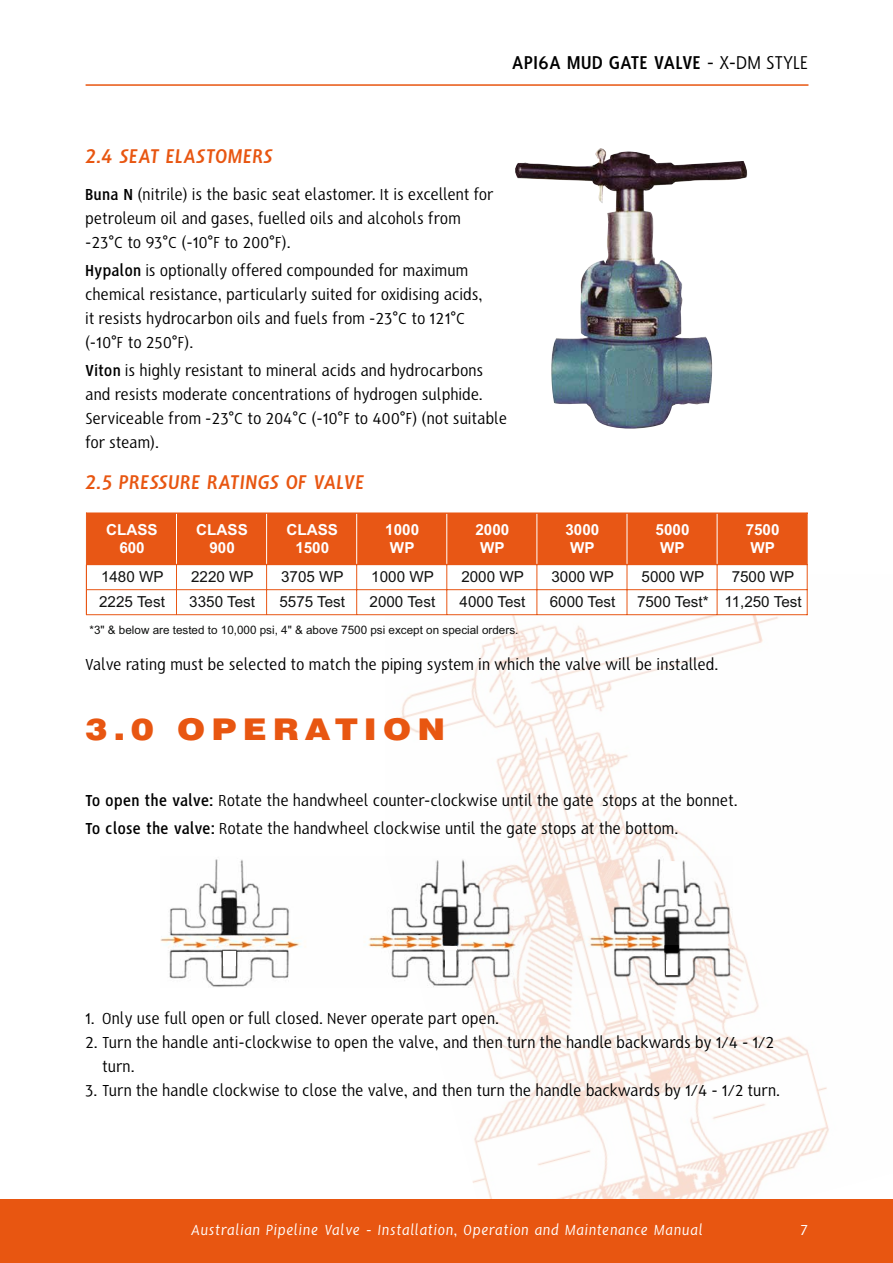
<style>
.page{position:relative;width:893px;height:1263px;background:#fff}
.page>*{position:absolute;margin:0;border:0;box-sizing:border-box;transform-origin:0 0}
.t1{font:900 30px "Swiss 721 BT";letter-spacing:.18em;color:#e85611;scale:1.14 1}
.t2{font:italic 700 22.5px "HS Sans";color:#e85611}
.t3{font:700 21px "HS Sans";color:#000}
.t4{font:18px/24px "HS Sans";letter-spacing:-.005em;color:#000}
.t5{font:italic 16.5px "HS Sans";letter-spacing:.035em;color:#fff}
.t6{font:16.5px "HS Sans";color:#fff}
.t7{font:15.15px "Arial";color:#111211}
.t8{font:700 15.15px/18.5px "Arial";color:#fff;text-align:center}
.t9{font:11.7px "Arial";color:#111211}
.s1{font-weight:400}
.s2{font-weight:700}
</style>
<div class="page">
<img style="left:385px;top:615px;width:444px;height:584px">
<div style="left:0;top:1199px;width:893px;height:64px;background:#e85611"></div>
<hr style="left:86px;top:84px;width:722px;height:2px;background:#e85611">
<img style="left:515px;top:148px;width:233px;height:281px">
<div style="left:86px;top:513px;width:721px;height:52px;background:#e85715"></div>
<hr style="left:176px;top:514px;width:1px;height:50px;background:#fff">
<hr style="left:266px;top:514px;width:1px;height:50px;background:#fff">
<hr style="left:356px;top:514px;width:1px;height:50px;background:#fff">
<hr style="left:446px;top:514px;width:1px;height:50px;background:#fff">
<hr style="left:536px;top:514px;width:1px;height:50px;background:#fff">
<hr style="left:626px;top:514px;width:1px;height:50px;background:#fff">
<hr style="left:717px;top:514px;width:1px;height:50px;background:#fff">
<hr style="left:86px;top:512px;width:1px;height:103px;background:#e85715">
<hr style="left:176px;top:565px;width:1px;height:50px;background:#e85715">
<hr style="left:266px;top:565px;width:1px;height:50px;background:#e85715">
<hr style="left:356px;top:565px;width:1px;height:50px;background:#e85715">
<hr style="left:446px;top:565px;width:1px;height:50px;background:#e85715">
<hr style="left:536px;top:565px;width:1px;height:50px;background:#e85715">
<hr style="left:626px;top:565px;width:1px;height:50px;background:#e85715">
<hr style="left:717px;top:565px;width:1px;height:50px;background:#e85715">
<hr style="left:807px;top:513px;width:1px;height:102px;background:#e85715">
<hr style="left:87px;top:512px;width:721px;height:1px;background:#e85715">
<hr style="left:87px;top:589px;width:720px;height:1px;background:#e85715">
<hr style="left:86px;top:614px;width:721px;height:1px;background:#e85715">
<img style="left:161px;top:857px;width:571px;height:130px">
<svg style="left:222px;top:861px;width:478px;height:122px"></svg>
<hr style="left:444px;top:946px;width:13px;height:4px;background:#fff">
<div style="left:665px;top:945px;width:14px;height:7px;background:#000"></div>
<p class="t3" style="left:512px;top:51px;width:298px">API6A MUD GATE VALVE <span class="s1">- X-DM STYLE</span></p>
<p class="t2" style="left:85px;top:145px;width:189px">2.4 SEAT ELASTOMERS</p>
<p class="t4" style="left:85px;top:183px;width:410px"><span class="s2">Buna N</span> (nitrile) is the basic seat elastomer. It is excellent for petroleum oil and gases, fuelled oils and alcohols from -23°C to 93°C (-10°F to 200°F).</p>
<p class="t4" style="left:85px;top:259px;width:399px"><span class="s2">Hypalon</span> is optionally offered compounded for maximum chemical resistance, particularly suited for oxidising acids, it resists hydrocarbon oils and fuels from -23°C to 121°C (-10°F to 250°F).</p>
<p class="t4" style="left:85px;top:359px;width:423px"><span class="s2">Viton</span> is highly resistant to mineral acids and hydrocarbons and resists moderate concentrations of hydrogen sulphide.<br>Serviceable from -23°C to 204°C (-10°F to 400°F) (not suitable for steam).</p>
<p class="t2" style="left:85px;top:471px;width:281px">2.5 PRESSURE RATINGS OF VALVE</p>
<p class="t8" style="left:106px;top:520px;width:53px">CLASS<br>600</p>
<p class="t8" style="left:196px;top:520px;width:53px">CLASS<br>900</p>
<p class="t8" style="left:286px;top:520px;width:53px">CLASS<br>1500</p>
<p class="t8" style="left:385px;top:520px;width:35px">1000<br>WP</p>
<p class="t8" style="left:475px;top:520px;width:35px">2000<br>WP</p>
<p class="t8" style="left:565px;top:520px;width:35px">3000<br>WP</p>
<p class="t8" style="left:656px;top:520px;width:35px">5000<br>WP</p>
<p class="t8" style="left:746px;top:520px;width:35px">7500<br>WP</p>
<p class="t7" style="left:101px;top:567px;width:64px">1480 WP</p>
<p class="t7" style="left:191px;top:567px;width:64px">2220 WP</p>
<p class="t7" style="left:281px;top:567px;width:64px">3705 WP</p>
<p class="t7" style="left:371px;top:567px;width:64px">1000 WP</p>
<p class="t7" style="left:461px;top:567px;width:64px">2000 WP</p>
<p class="t7" style="left:551px;top:567px;width:64px">3000 WP</p>
<p class="t7" style="left:642px;top:567px;width:64px">5000 WP</p>
<p class="t7" style="left:732px;top:567px;width:64px">7500 WP</p>
<p class="t7" style="left:99px;top:592px;width:67px">2225 Test</p>
<p class="t7" style="left:189px;top:592px;width:67px">3350 Test</p>
<p class="t7" style="left:279px;top:592px;width:67px">5575 Test</p>
<p class="t7" style="left:370px;top:592px;width:67px">2000 Test</p>
<p class="t7" style="left:460px;top:592px;width:67px">4000 Test</p>
<p class="t7" style="left:550px;top:592px;width:67px">6000 Test</p>
<p class="t7" style="left:637px;top:592px;width:166px">7500 Test* 11,250 Test</p>
<p class="t9" style="left:89px;top:622px;width:430px">*3" &amp; below are tested to 10,000 psi, 4" &amp; above 7500 psi except on special orders.</p>
<p class="t4" style="left:85px;top:653px;width:635px">Valve rating must be selected to match the piping system in which the valve will be installed.</p>
<h1 class="t1" style="left:85px;top:711px;width:317px">3.0 OPERATION</h1>
<p class="t4" style="left:85px;top:787px;width:654px;line-height:28.2px"><span class="s2">To open the valve:</span> Rotate the handwheel counter-clockwise until the gate stops at the bonnet.<br><span class="s2">To close the valve:</span> Rotate the handwheel clockwise until the gate stops at the bottom.</p>
<p class="t4" style="left:85px;top:1007px;width:415px">1. Only use full open or full closed. Never operate part open.</p>
<p class="t4" style="left:102px;top:1031px;width:673px;text-indent:-17px">2. Turn the handle anti-clockwise to open the valve, and then turn the handle backwards by 1/4 - 1/2 turn.</p>
<p class="t4" style="left:85px;top:1079px;width:696px">3. Turn the handle clockwise to close the valve, and then turn the handle backwards by 1/4 - 1/2 turn.</p>
<p class="t5" style="left:191px;top:1222px;width:513px">Australian Pipeline Valve - Installation, Operation and Maintenance Manual</p>
<p class="t6" style="left:800px;top:1222px;width:9px">7</p>
</div>
